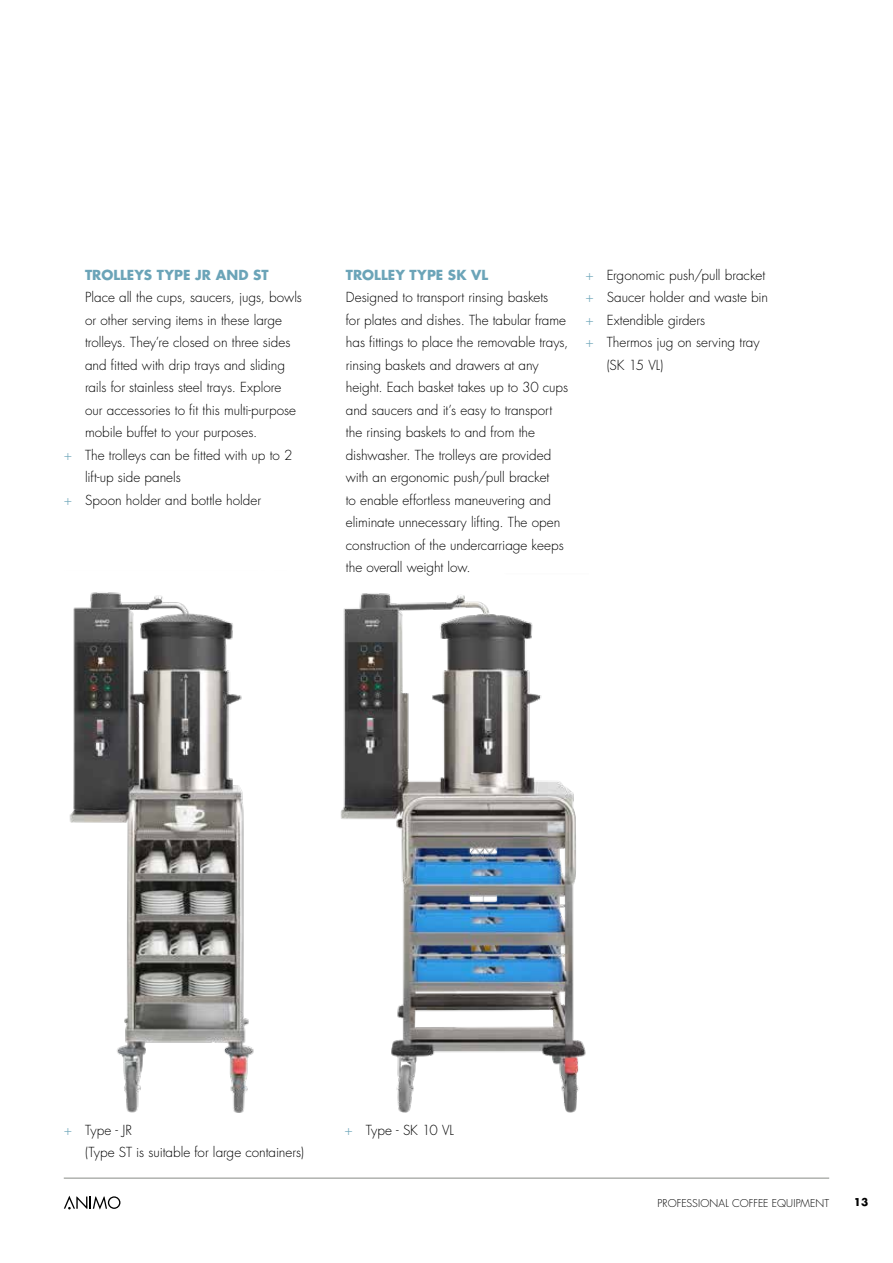
<style>
.page{position:relative;width:893px;height:1263px;background:#fff}
.page>*{position:absolute;margin:0;border:0;box-sizing:border-box;transform-origin:0 0}
.t1{font:300 13.5px/22.5px "Futura Std";color:#000}
.t2{font:700 13.5px "Futura Std";letter-spacing:.005em;color:#6ba4b8}
.t3{font:300 10.5px "Futura Std";letter-spacing:.01em;color:#000}
.t4{font:700 10.5px "Futura Std";color:#000}
.s1{color:#6ba4b8}
</style>
<div class="page">
<hr style="left:64px;top:1178px;width:765px;height:1px;background:#888c86">
<svg style="left:64px;top:1195px;width:56px;height:14px"></svg>
<img style="left:69px;top:592px;width:185px;height:521px">
<img style="left:340px;top:593px;width:246px;height:520px">
<p class="t2" style="left:85px;top:266px;width:185px">TROLLEYS TYPE JR AND ST</p>
<p class="t1" style="left:85px;top:286px;width:218px">Place all the cups, saucers, jugs, bowls</p>
<p class="t1" style="left:85px;top:309px;width:198px">or other serving items in these large</p>
<p class="t1" style="left:85px;top:331px;width:207px">trolleys. They’re closed on three sides</p>
<p class="t1" style="left:85px;top:354px;width:202px">and fitted with drip trays and sliding</p>
<p class="t1" style="left:85px;top:376px;width:198px">rails for stainless steel trays. Explore</p>
<p class="t1" style="left:85px;top:399px;width:213px">our accessories to fit this multi-purpose</p>
<p class="t1" style="left:85px;top:421px;width:174px">mobile buffet to your purposes.</p>
<p class="t1" style="left:64px;top:444px;width:230px"><span class="s1">+</span> The trolleys can be fitted with up to 2</p>
<p class="t1" style="left:85px;top:466px;width:97px">lift-up side panels</p>
<p class="t1" style="left:64px;top:489px;width:199px"><span class="s1">+</span> Spoon holder and bottle holder</p>
<p class="t2" style="left:346px;top:266px;width:144px">TROLLEY TYPE SK VL</p>
<p class="t1" style="left:346px;top:286px;width:224px">Designed to transport rinsing baskets<br>for plates and dishes. The tabular frame has fittings to place the removable trays, rinsing baskets and drawers at any height. Each basket takes up to 30 cups and saucers and it’s easy to transport the rinsing baskets to and from the dishwasher. The trolleys are provided with an ergonomic push/pull bracket<br>to enable effortless maneuvering and eliminate unnecessary lifting. The open construction of the undercarriage keeps the overall weight low.</p>
<p class="t1" style="left:585px;top:264px;width:181px"><span class="s1">+</span> Ergonomic push/pull bracket</p>
<p class="t1" style="left:585px;top:286px;width:184px"><span class="s1">+</span> Saucer holder and waste bin</p>
<p class="t1" style="left:585px;top:309px;width:121px"><span class="s1">+</span> Extendible girders</p>
<p class="t1" style="left:585px;top:331px;width:176px"><span class="s1">+</span> Thermos jug on serving tray</p>
<p class="t1" style="left:607px;top:354px;width:58px">(SK 15 VL)</p>
<p class="t1" style="left:85px;top:1119px;width:221px;text-indent:-21px"><span class="s1">+</span> Type - JR<br>(Type ST is suitable for large containers)</p>
<p class="t1" style="left:344px;top:1119px;width:111px"><span class="s1">+</span> Type - SK 10 VL</p>
<p class="t3" style="left:658px;top:1197px;width:173px">PROFESSIONAL COFFEE EQUIPMENT</p>
<p class="t4" style="left:854px;top:1195px;width:16px">13</p>
</div>
